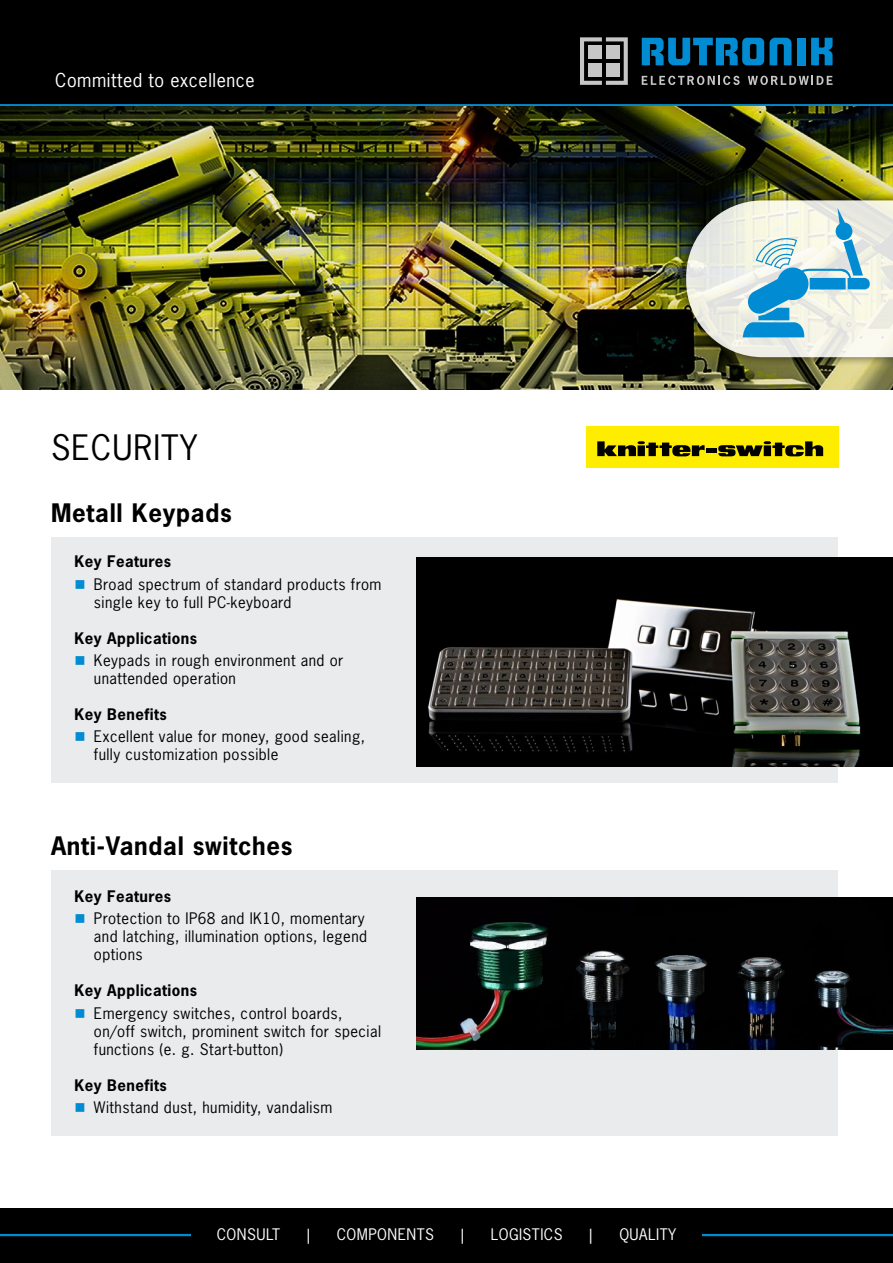
<style>
.page{position:relative;width:893px;height:1263px;background:#fff}
.page>*{position:absolute;margin:0;border:0;box-sizing:border-box;transform-origin:0 0}
.Headline{font:33px "News Gothic Std";letter-spacing:.03em;color:#000}
.Sub_Headline{font:700 24px "News Gothic Std";letter-spacing:.03em;color:#000}
.t1{font:18px "News Gothic Std";letter-spacing:.03em;color:#fff}
.t2{font:15px/18px "News Gothic Std";letter-spacing:.03em;color:#000}
.Features{font:700 15px "News Gothic Std";letter-spacing:.03em;color:#000}
.t3{font:15px "News Gothic Std";letter-spacing:.03em;color:#fff}
</style>
<div class="page">
<div style="left:0;top:0;width:893px;height:106px;background:#000"></div>
<div style="left:0;top:1208px;width:893px;height:55px;background:#000"></div>
<div style="left:0;top:104px;width:893px;height:8px;background:#008bd2"></div>
<hr style="left:0;top:1234px;width:893px;height:2px;background:#008bd2">
<div style="left:51px;top:537px;width:787px;height:246px;background:#e9ebec"></div>
<div style="left:51px;top:870px;width:787px;height:265px;background:#e9ebec"></div>
<img style="left:0;top:106px;width:893px;height:283px">
<div style="left:797px;top:38px;width:8px;height:27px;background:#008bd2"></div>
<svg style="left:811px;top:38px;width:21px;height:27px"></svg>
<svg style="left:642px;top:38px;width:149px;height:27px"></svg>
<svg style="left:642px;top:76px;width:98px;height:9px"></svg>
<svg style="left:748px;top:76px;width:84px;height:9px"></svg>
<svg style="left:580px;top:37px;width:48px;height:48px"></svg>
<div style="left:588px;top:46px;width:14px;height:13px;background:#c6c6c6"></div>
<div style="left:606px;top:46px;width:14px;height:13px;background:#c6c6c6"></div>
<div style="left:606px;top:63px;width:14px;height:14px;background:#c6c6c6"></div>
<div style="left:588px;top:63px;width:14px;height:14px;background:#c6c6c6"></div>
<img style="left:416px;top:557px;width:477px;height:209px">
<img style="left:416px;top:897px;width:477px;height:152px">
<div style="left:677px;top:191px;width:216px;height:176px;background:#000;opacity:.75"></div>
<svg style="left:686px;top:200px;width:207px;height:157px;background:#bed1d0"></svg>
<div style="left:191px;top:1225px;width:511px;height:18px;background:#000"></div>
<div style="left:586px;top:427px;width:253px;height:41px;background:#ffed00"></div>
<svg style="left:597px;top:441px;width:108px;height:15px"></svg>
<div style="left:706px;top:448px;width:10px;height:5px;background:#000"></div>
<svg style="left:718px;top:441px;width:105px;height:15px"></svg>
<p class="t1" style="left:55px;top:69px;width:201px">Committed to excellence</p>
<p class="Headline" style="left:51px;top:427px;width:148px">SECURITY</p>
<p class="Sub_Headline" style="left:51px;top:497px;width:182px">Metall Keypads</p>
<p class="Features" style="left:74px;top:552px;width:98px">Key Features</p>
<p class="t2" style="left:94px;top:575px;width:289px">Broad spectrum of standard products from single key to full PC-keyboard</p>
<p class="Features" style="left:74px;top:628px;width:124px">Key Applications</p>
<p class="t2" style="left:94px;top:651px;width:251px">Keypads in rough environment and or unattended operation</p>
<p class="Features" style="left:74px;top:704px;width:94px">Key Benefits</p>
<p class="t2" style="left:94px;top:727px;width:273px">Excellent value for money, good sealing, fully customization possible</p>
<p class="Sub_Headline" style="left:51px;top:830px;width:243px">Anti-Vandal switches</p>
<p class="Features" style="left:74px;top:886px;width:98px">Key Features</p>
<p class="t2" style="left:94px;top:910px;width:275px">Protection to IP68 and IK10, momentary and latching, illumination options, legend options</p>
<p class="Features" style="left:74px;top:981px;width:124px">Key Applications</p>
<p class="t2" style="left:94px;top:1004px;width:289px">Emergency switches, control boards, on/off switch, prominent switch for special functions (e. g. Start-button)</p>
<p class="Features" style="left:74px;top:1075px;width:94px">Key Benefits</p>
<p class="t2" style="left:94px;top:1098px;width:240px">Withstand dust, humidity, vandalism</p>
<p class="t3" style="left:217px;top:1224px;width:65px">CONSULT</p>
<p class="t3" style="left:307px;top:1224px;width:5px">|</p>
<p class="t3" style="left:337px;top:1224px;width:99px">COMPONENTS</p>
<p class="t3" style="left:461px;top:1224px;width:5px">|</p>
<p class="t3" style="left:491px;top:1224px;width:73px">LOGISTICS</p>
<p class="t3" style="left:589px;top:1224px;width:5px">|</p>
<p class="t3" style="left:619px;top:1224px;width:58px">QUALITY</p>
</div>
